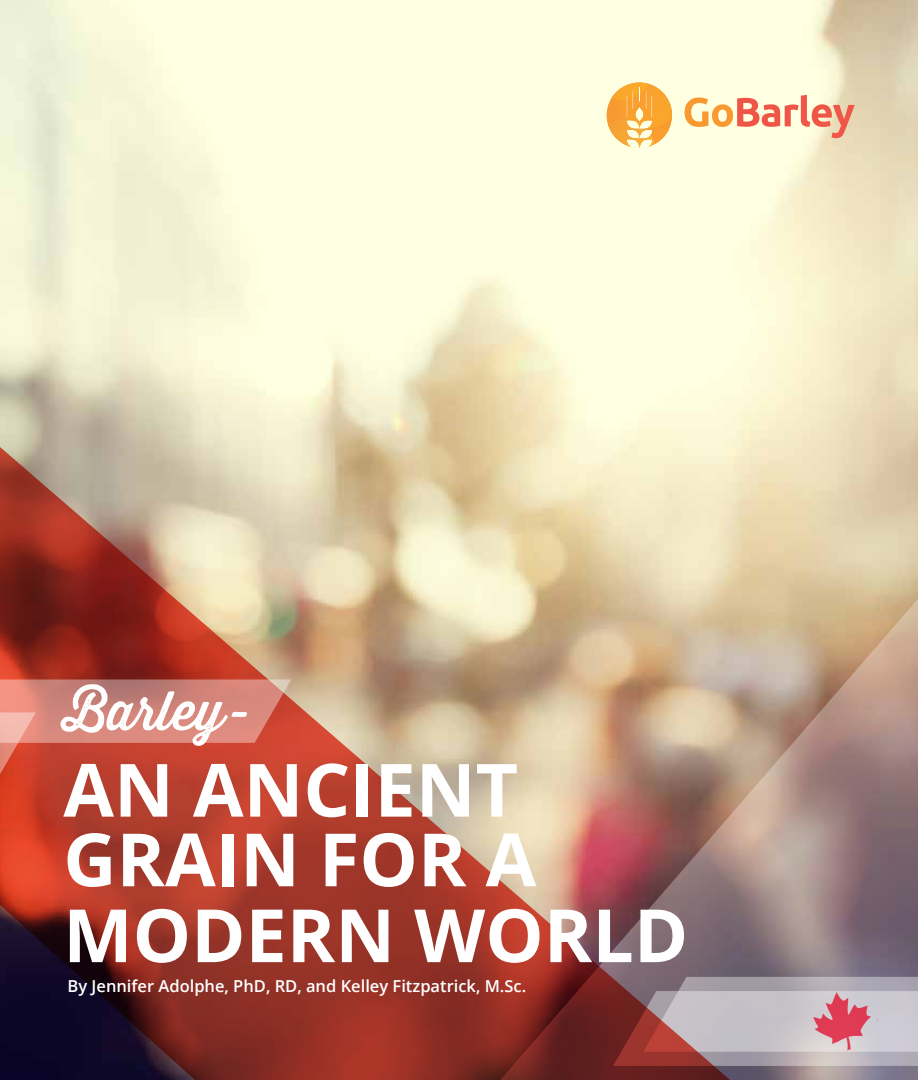
<style>
.page{position:relative;width:918px;height:1080px;background:#fff}
.page>*{position:absolute;margin:0;border:0;box-sizing:border-box;transform-origin:0 0}
.t1{font:700 73.5px/69.6px "Open Sans";color:#fff}
.t2{font:53.4px "Thirsty Rough Reg";color:#fff}
.t3{font:600 16.5px "Open Sans";color:#fff}
</style>
<div class="page">
<svg style="left:780px;top:529px;width:138px;height:551px;background:#ac9387"></svg>
<svg style="left:780px;top:95px;width:75px;height:43px;background:#f4c2a7"></svg>
<img style="left:0;top:0;width:780px;height:1080px">
<svg style="left:0;top:680px;width:291px;height:107px;background:#ce695b"></svg>
<svg style="left:613px;top:977px;width:305px;height:89px;background:#b79aa0"></svg>
<h2 class="t2" style="left:62px;top:671px;width:191px">Barley-</h2>
<h1 class="t1" style="left:63px;top:753px;width:475px">AN ANCIENT<br>GRAIN FOR A</h1>
<h1 class="t1" style="left:63px;top:899px;width:627px">MODERN WORLD</h1>
<p class="t3" style="left:68px;top:975px;width:460px">By Jennifer Adolphe, PhD, RD, and Kelley Fitzpatrick, M.Sc.</p>
</div>
